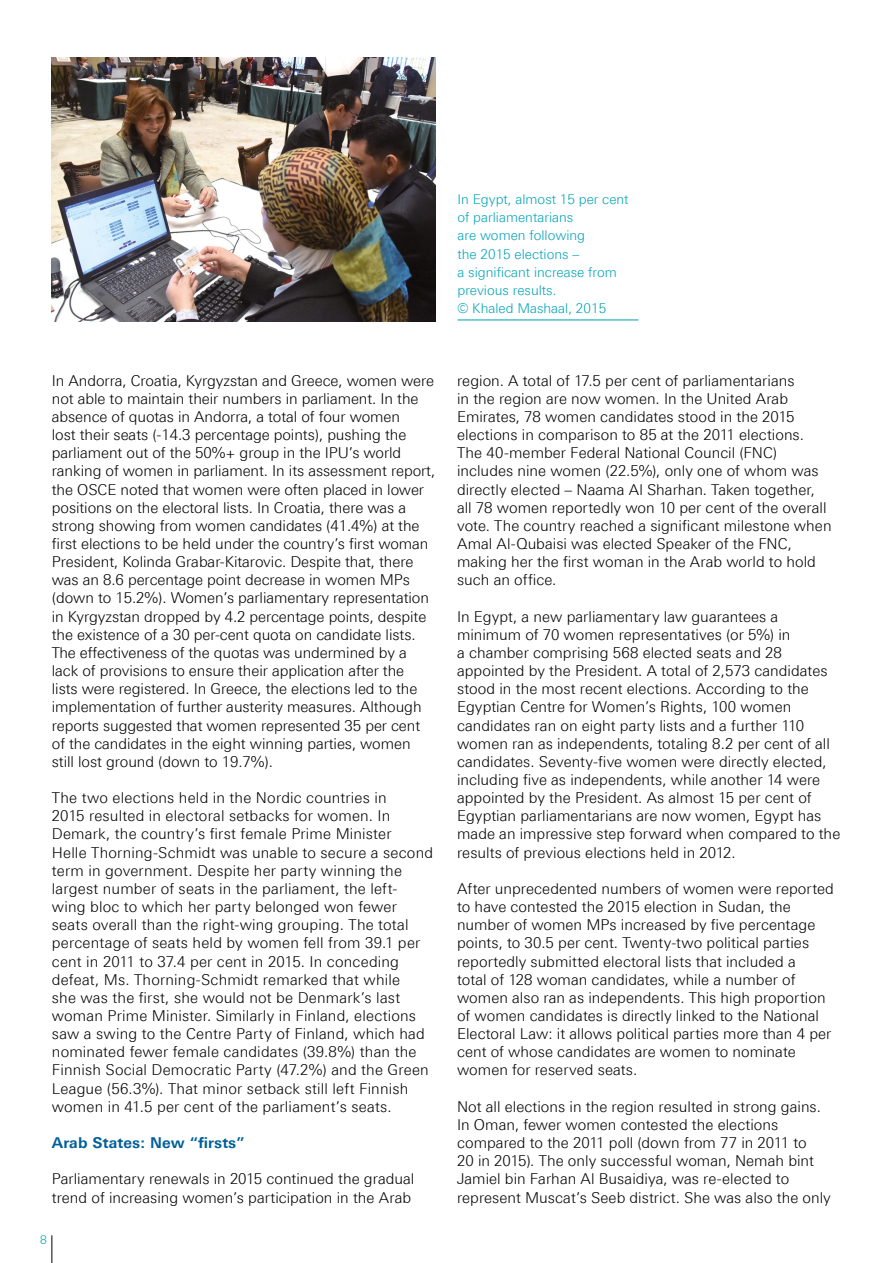
<style>
.page{position:relative;width:893px;height:1263px;background:#fff}
.page>*{position:absolute;margin:0;border:0;box-sizing:border-box;transform-origin:0 0}
.t1{font:300 15px/18.1px "LT Univers Basic";color:#000}
.t2{font:700 15px "LT Univers Basic";letter-spacing:.01em;color:#005f9a}
.t3{font:300 13.5px/18.1px "LT Univers Basic";color:#00a4b7}
.t4{font:300 12px "Linotype Univers Basic";color:#00a4b7}
</style>
<div class="page">
<svg style="left:51px;top:1235px;width:1px;height:28px"></svg>
<img style="left:51px;top:58px;width:385px;height:263px">
<hr style="left:457px;top:319px;width:181px;height:1px;background:#00a4b7">
<p class="t3" style="left:457px;top:190px;width:173px">In Egypt, almost 15 per cent of parliamentarians<br>are women following<br>the 2015 elections –<br>a significant increase from previous results.<br>© Khaled Mashaal, 2015</p>
<p class="t1" style="left:52px;top:371px;width:385px">In Andorra, Croatia, Kyrgyzstan and Greece, women were not able to maintain their numbers in parliament. In the absence of quotas in Andorra, a total of four women<br>lost their seats (-14.3 percentage points), pushing the parliament out of the 50%+ group in the IPU’s world ranking of women in parliament. In its assessment report, the OSCE noted that women were often placed in lower positions on the electoral lists. In Croatia, there was a strong showing from women candidates (41.4%) at the first elections to be held under the country’s first woman President, Kolinda Grabar-Kitarovic. Despite that, there was an 8.6 percentage point decrease in women MPs (down to 15.2%). Women’s parliamentary representation in Kyrgyzstan dropped by 4.2 percentage points, despite the existence of a 30 per-cent quota on candidate lists.<br>The effectiveness of the quotas was undermined by a lack of provisions to ensure their application after the<br>lists were registered. In Greece, the elections led to the implementation of further austerity measures. Although reports suggested that women represented 35 per cent of the candidates in the eight winning parties, women still lost ground (down to 19.7%).</p>
<p class="t1" style="left:52px;top:789px;width:383px">The two elections held in the Nordic countries in<br>2015 resulted in electoral setbacks for women. In Demark, the country’s first female Prime Minister<br>Helle Thorning‑Schmidt was unable to secure a second term in government. Despite her party winning the largest number of seats in the parliament, the left&shy;wing bloc to which her party belonged won fewer seats overall than the right-wing grouping. The total percentage of seats held by women fell from 39.1 per cent in 2011 to 37.4 per cent in 2015. In conceding defeat, Ms. Thorning-Schmidt remarked that while<br>she was the first, she would not be Denmark’s last woman Prime Minister. Similarly in Finland, elections saw a swing to the Centre Party of Finland, which had nominated fewer female candidates (39.8%) than the Finnish Social Democratic Party (47.2%) and the Green League (56.3%). That minor setback still left Finnish women in 41.5 per cent of the parliament’s seats.</p>
<p class="t2" style="left:52px;top:1134px;width:194px">Arab States: New “firsts”</p>
<p class="t1" style="left:52px;top:1170px;width:364px">Parliamentary renewals in 2015 continued the gradual trend of increasing women’s participation in the Arab</p>
<p class="t4" style="left:40px;top:1233px;width:8px">8</p>
<p class="t1" style="left:457px;top:371px;width:376px">region. A total of 17.5 per cent of parliamentarians<br>in the region are now women. In the United Arab Emirates, 78 women candidates stood in the 2015 elections in comparison to 85 at the 2011 elections.<br>The 40-member Federal National Council (FNC) includes nine women (22.5%), only one of whom was directly elected – Naama Al Sharhan. Taken together, all 78 women reportedly won 10 per cent of the overall vote. The country reached a significant milestone when Amal Al‑Qubaisi was elected Speaker of the FNC, making her the first woman in the Arab world to hold such an office.</p>
<p class="t1" style="left:457px;top:607px;width:385px">In Egypt, a new parliamentary law guarantees a minimum of 70 women representatives (or 5%) in<br>a chamber comprising 568 elected seats and 28 appointed by the President. A total of 2,573 candidates stood in the most recent elections. According to the Egyptian Centre for Women’s Rights, 100 women candidates ran on eight party lists and a further 110 women ran as independents, totaling 8.2 per cent of all candidates. Seventy-five women were directly elected, including five as independents, while another 14 were appointed by the President. As almost 15 per cent of Egyptian parliamentarians are now women, Egypt has made an impressive step forward when compared to the results of previous elections held in 2012.</p>
<p class="t1" style="left:457px;top:879px;width:378px">After unprecedented numbers of women were reported to have contested the 2015 election in Sudan, the number of women MPs increased by five percentage points, to 30.5 per cent. Twenty-two political parties reportedly submitted electoral lists that included a<br>total of 128 woman candidates, while a number of women also ran as independents. This high proportion of women candidates is directly linked to the National Electoral Law: it allows political parties more than 4 per cent of whose candidates are women to nominate women for reserved seats.</p>
<p class="t1" style="left:457px;top:1097px;width:375px">Not all elections in the region resulted in strong gains.<br>In Oman, fewer women contested the elections compared to the 2011 poll (down from 77 in 2011 to<br>20 in 2015). The only successful woman, Nemah bint Jamiel bin Farhan Al Busaidiya, was re-elected to represent Muscat’s Seeb district. She was also the only</p>
</div>
